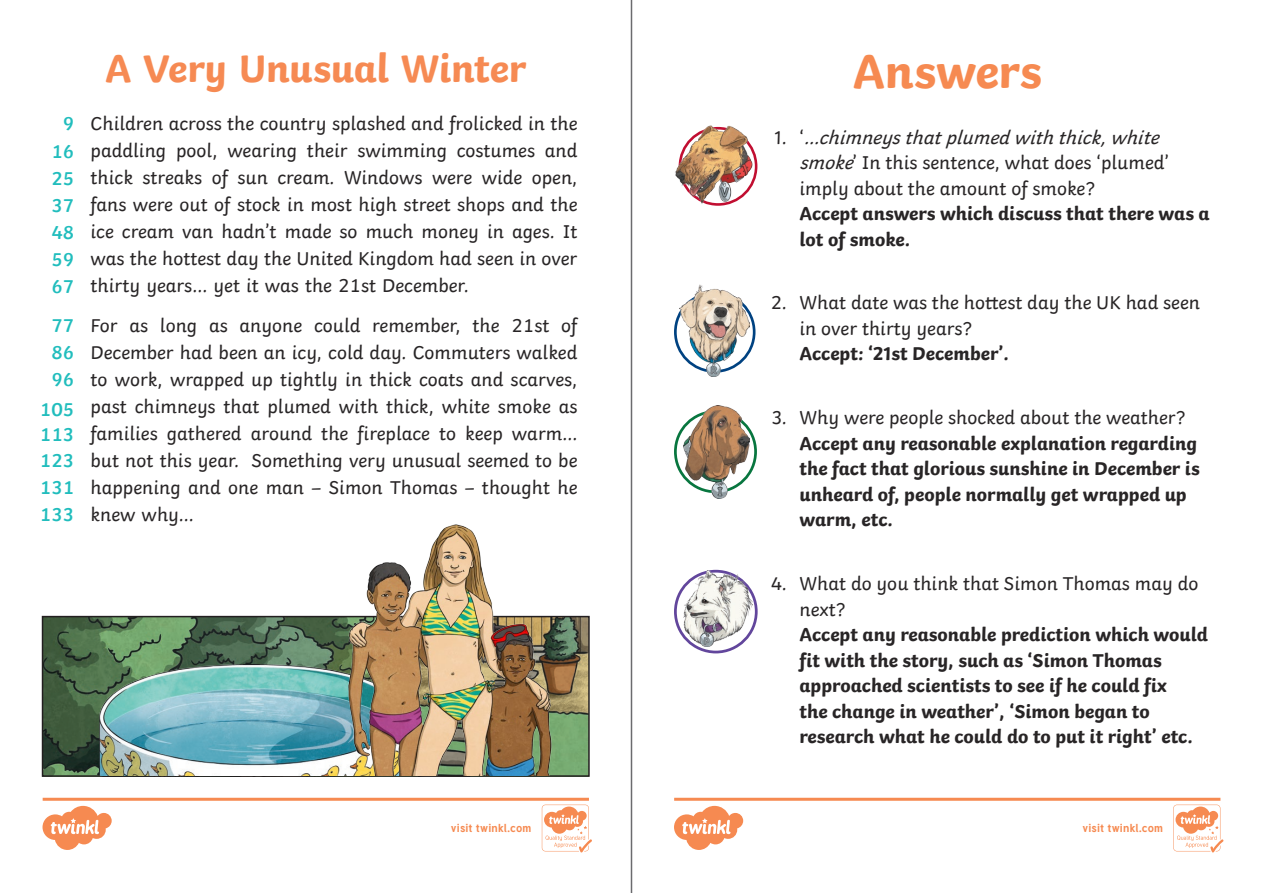
<style>
.page{position:relative;width:1263px;height:893px;background:#fff}
.page>*{position:absolute;margin:0;border:0;box-sizing:border-box;transform-origin:0 0}
.Heading_1{font:700 49.5px "Twinkl";letter-spacing:-.005em;color:#f68a51}
.Heading_1-2{font:700 40.5px "Twinkl";letter-spacing:-.01em;color:#f68a53}
.KS2_Body_Copy{font:19.5px/27px "Twinkl";color:#282526;text-align:justify}
.t1{font:700 19.5px/25.5px "Twinkl";color:#282526}
.KS1_Body_Copy{font:600 19.5px/27px "Twinkl";color:#21bdbd;text-align:justify}
.t2{font:700 11.4px "Tuffy";letter-spacing:.015em;color:#f68a51}
.s1{font-style:italic}
.s2{font-weight:700}
.s3{font-weight:400}
</style>
<div class="page">
<hr style="left:631px;top:0;width:1px;height:893px;background:#6b6b6e">
<img style="left:675px;top:125px;width:80px;height:80px">
<svg style="left:675px;top:293px;width:79px;height:78px"></svg>
<div style="left:674px;top:291px;width:81px;height:82px;border:3px solid #004281;border-radius:50%"></div>
<img style="left:680px;top:285px;width:69px;height:92px">
<svg style="left:675px;top:412px;width:80px;height:80px"></svg>
<div style="left:674px;top:410px;width:83px;height:83px;border:3px solid #08763f;border-radius:50%"></div>
<img style="left:683px;top:406px;width:66px;height:93px">
<svg style="left:675px;top:571px;width:81px;height:81px"></svg>
<div style="left:674px;top:570px;width:84px;height:83px;border:3px solid #62469c;border-radius:50%"></div>
<img style="left:683px;top:571px;width:70px;height:75px">
<img style="left:45px;top:619px;width:278px;height:155px">
<div style="left:42px;top:616px;width:548px;height:161px;border:2px solid #231f20"></div>
<img style="left:100px;top:664px;width:223px;height:112px">
<img style="left:323px;top:524px;width:267px;height:252px">
<svg style="left:43px;top:798px;width:549px;height:54px"></svg>
<svg style="left:674px;top:798px;width:549px;height:54px"></svg>
<div style="left:124px;top:809px;width:81px;height:32px;background:#fff"></div>
<div style="left:749px;top:809px;width:81px;height:32px;background:#fff"></div>
<p class="KS1_Body_Copy" style="left:63px;top:108px;width:13px">9</p>
<p class="KS1_Body_Copy" style="left:51px;top:136px;width:25px">16</p>
<p class="KS1_Body_Copy" style="left:51px;top:163px;width:25px">25<br>37<br>48<br>59<br>67</p>
<p class="KS1_Body_Copy" style="left:51px;top:310px;width:25px">77<br>86<br>96</p>
<p class="KS1_Body_Copy" style="left:40px;top:394px;width:36px;line-height:26.2px">105<br>113<br>123<br>131<br>133</p>
<p class="Heading_1-2" style="left:105px;top:35px;width:423px">A Very Unusual Winter</p>
<p class="Heading_1" style="left:853px;top:31px;width:190px">Answers</p>
<p class="KS2_Body_Copy" style="left:91px;top:108px;width:488px">Children across the country splashed and frolicked in the paddling pool, wearing their swimming costumes and thick streaks of sun cream. Windows were wide open, fans were out of stock in most high street shops and the ice cream van hadn’t made so much money in ages. It was the hottest day the United Kingdom had seen in over thirty years... yet it was the 21st December.</p>
<p class="KS2_Body_Copy" style="left:91px;top:310px;width:488px">For as long as anyone could remember, the 21st of December had been an icy, cold day. Commuters walked to work, wrapped up tightly in thick coats and scarves, past chimneys that plumed with thick, white smoke as families gathered around the fireplace to keep warm... but not this year. Something very unusual seemed to be happening and one man – Simon Thomas – thought he knew why...</p>
<p class="KS2_Body_Copy" style="left:799px;top:123px;width:412px;line-height:25.5px;text-align:left;text-indent:-25px">1 . ‘ <span class="s1">...chimneysthatplumedwiththick,white smoke</span>’ In this sentence, what does ‘plumed’ imply about the amount of smoke?<br><span class="s2">Accept answers which discuss that there was a lot of smoke.</span></p>
<p class="KS2_Body_Copy" style="left:799px;top:288px;width:402px;line-height:25.5px;text-align:left;text-indent:-28px">2. What date was the hottest day the UK had seen in over thirty years?<br><span class="s2">Accept: ‘21st December’.</span></p>
<p class="t1" style="left:799px;top:403px;width:402px;text-indent:-27px"><span class="s3">3. Why were people shocked about the weather?<br></span>Accept any reasonable explanation regarding the fact that glorious sunshine in December is unheard of, people normally get wrapped up warm, etc.</p>
<p class="t1" style="left:799px;top:569px;width:410px;text-indent:-28px"><span class="s3">4. What do you think that Simon Thomas may do next?<br></span>Accept any reasonable prediction which would fit with the story, such as ‘Simon Thomas approached scientists to see if he could fix<br>the change in weather’, ‘Simon began to research what he could do to put it right’ etc.</p>
<p class="t2" style="left:451px;top:819px;width:82px">visit twinkl.com</p>
<p class="t2" style="left:1082px;top:819px;width:82px">visit twinkl.com</p>
</div>
